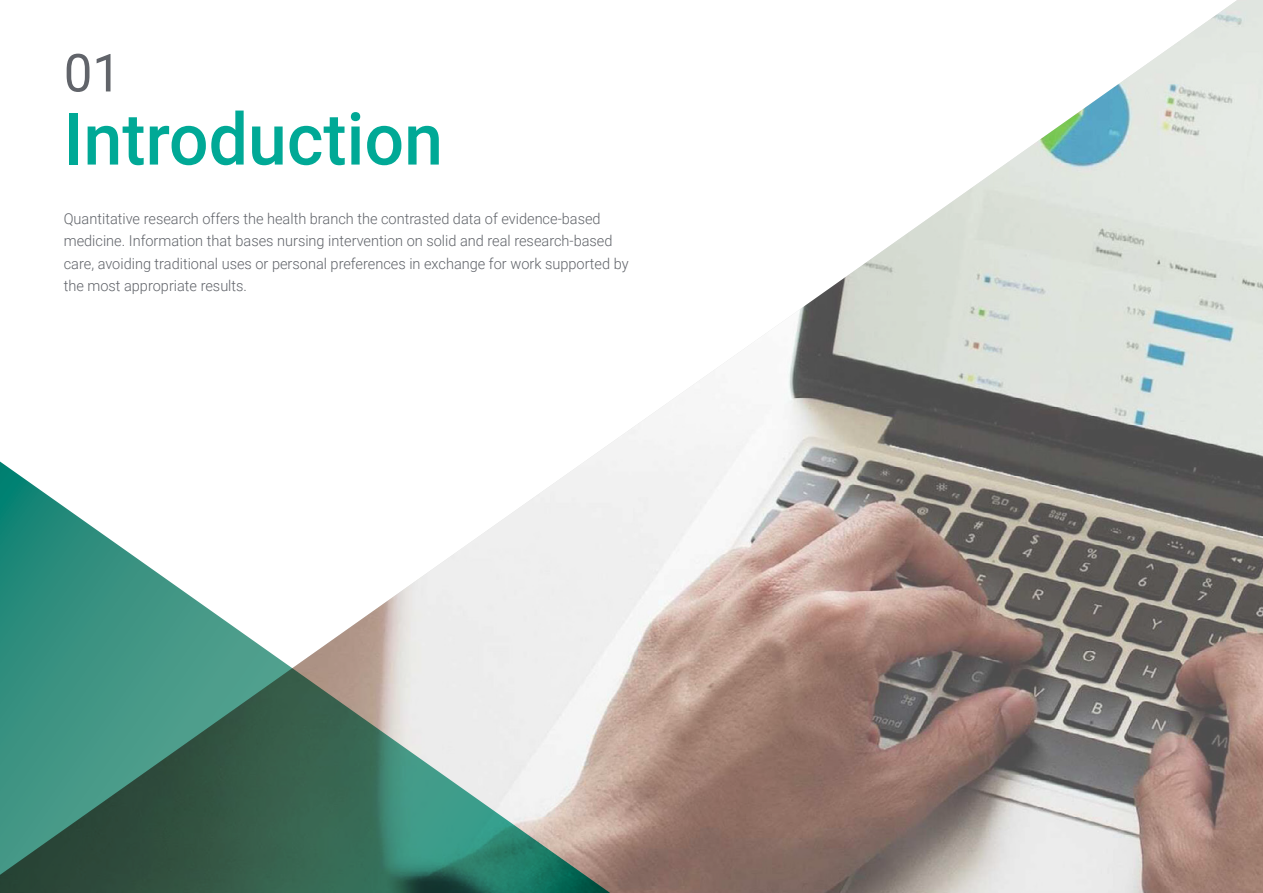
<style>
.page{position:relative;width:1263px;height:893px;background:#fff}
.page>*{position:absolute;margin:0;border:0;box-sizing:border-box;transform-origin:0 0}
.t1{font:500 72px "Roboto";color:#00a996}
.t2{font:52.5px "Roboto";color:#61646a}
.t3{font:300 15px/22.5px "Roboto";color:#61646a}
</style>
<div class="page">
<img style="left:607px;top:0;width:656px;height:893px">
<svg style="left:0;top:446px;width:640px;height:447px"></svg>
<h2 class="t2" style="left:64px;top:36px;width:59px">01</h2>
<h1 class="t1" style="left:64px;top:89px;width:381px">Introduction</h1>
<p class="t3" style="left:64px;top:207px;width:566px">Quantitative research offers the health branch the contrasted data of evidence-based medicine. Information that bases nursing intervention on solid and real research-based care, avoiding traditional uses or personal preferences in exchange for work supported by the most appropriate results.</p>
</div>
